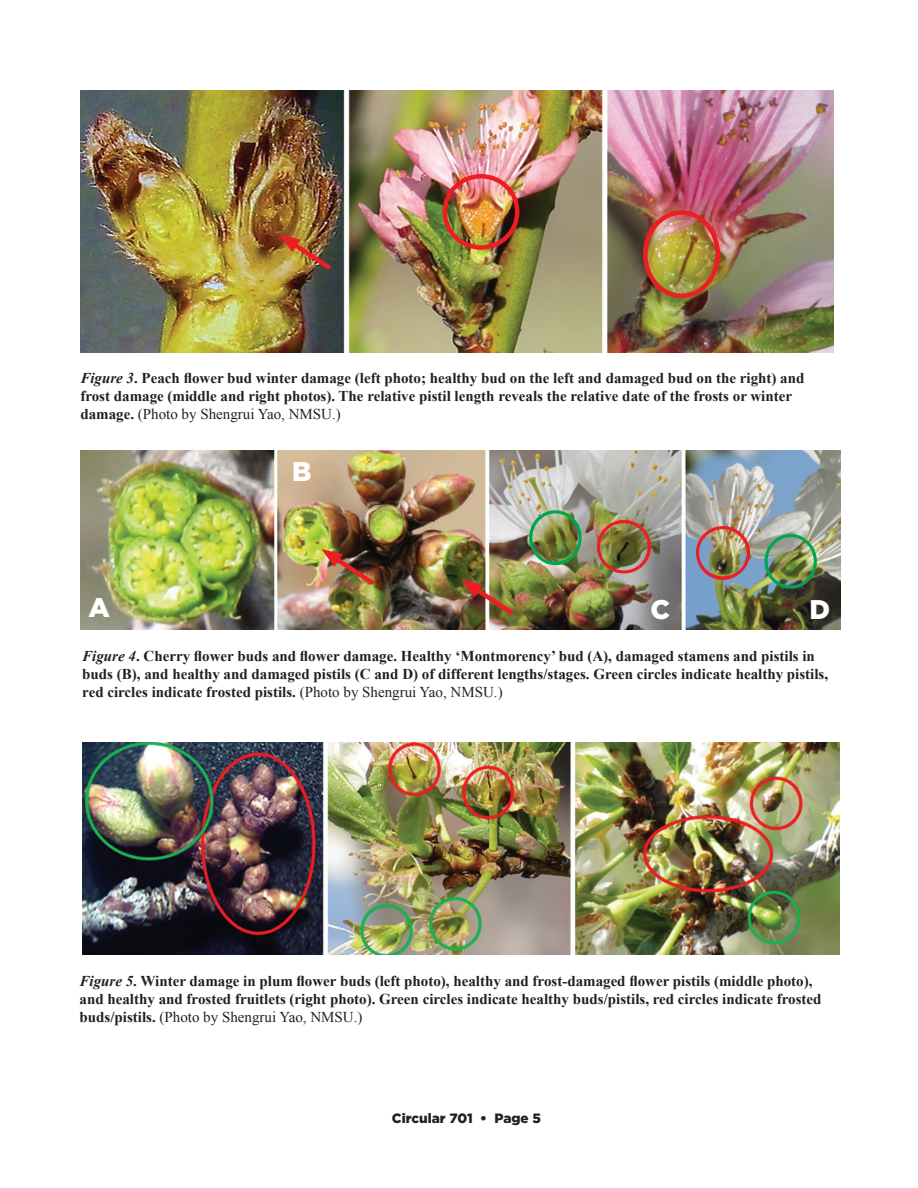
<style>
.page{position:relative;width:918px;height:1188px;background:#fff}
.page>*{position:absolute;margin:0;border:0;box-sizing:border-box;transform-origin:0 0}
.References{font:900 27px "Gotham";color:#fff}
.t1{font:700 15px/18px "Times New Roman";color:#231f20}
.t2{font:900 13.5px "Gotham";color:#231f20}
.s1{font-style:italic}
.s2{font-weight:400}
</style>
<div class="page">
<img style="left:80px;top:90px;width:753px;height:262px">
<img style="left:81px;top:450px;width:760px;height:180px">
<img style="left:83px;top:742px;width:756px;height:212px">
<img style="left:279px;top:234px;width:57px;height:40px">
<div style="left:442px;top:174px;width:77px;height:76px;border:4px solid #ee1d23;border-radius:50%"></div>
<div style="left:643px;top:210px;width:77px;height:88px;border:4px solid #ee1d23;border-radius:50%"></div>
<img style="left:321px;top:549px;width:57px;height:40px">
<img style="left:461px;top:579px;width:57px;height:40px">
<div style="left:529px;top:510px;width:53px;height:55px;border:3px solid #00a54f;border-radius:50%"></div>
<div style="left:597px;top:520px;width:54px;height:53px;border:3px solid #ee1d23;border-radius:50%"></div>
<div style="left:764px;top:534px;width:53px;height:55px;border:3px solid #00a54f;border-radius:50%"></div>
<div style="left:696px;top:526px;width:54px;height:53px;border:3px solid #ee1d23;border-radius:50%"></div>
<p class="t1" style="left:80px;top:369px;width:726px"><span class="s1">Figure 3</span>. Peach flower bud winter damage (left photo; healthy bud on the left and damaged bud on the right) and frost damage (middle and right photos). The relative pistil length reveals the relative date of the frosts or winter damage. <span class="s2">(Photo by Shengrui Yao, NMSU.)</span></p>
<p class="References" style="left:88px;top:589px;width:23px">A</p>
<p class="References" style="left:292px;top:452px;width:21px">B</p>
<p class="References" style="left:651px;top:591px;width:21px">C</p>
<p class="References" style="left:809px;top:591px;width:22px">D</p>
<p class="t1" style="left:82px;top:646px;width:747px"><span class="s1">Figure 4</span>. Cherry flower buds and flower damage. Healthy ‘Montmorency’ bud (A), damaged stamens and pistils in buds (B), and healthy and damaged pistils (C and D) of different lengths/stages. Green circles indicate healthy pistils, red circles indicate frosted pistils. <span class="s2">(Photo by Shengrui Yao, NMSU.)</span></p>
<p class="t1" style="left:80px;top:972px;width:744px"><span class="s1">Figure 5</span>. Winter damage in plum flower buds (left photo), healthy and frost-damaged flower pistils (middle photo), and healthy and frosted fruitlets (right photo). Green circles indicate healthy buds/pistils, red circles indicate frosted buds/pistils. <span class="s2">(Photo by Shengrui Yao, NMSU.)</span></p>
<p class="t2" style="left:392px;top:1109px;width:151px">Circular 701 • Page 5</p>
</div>
